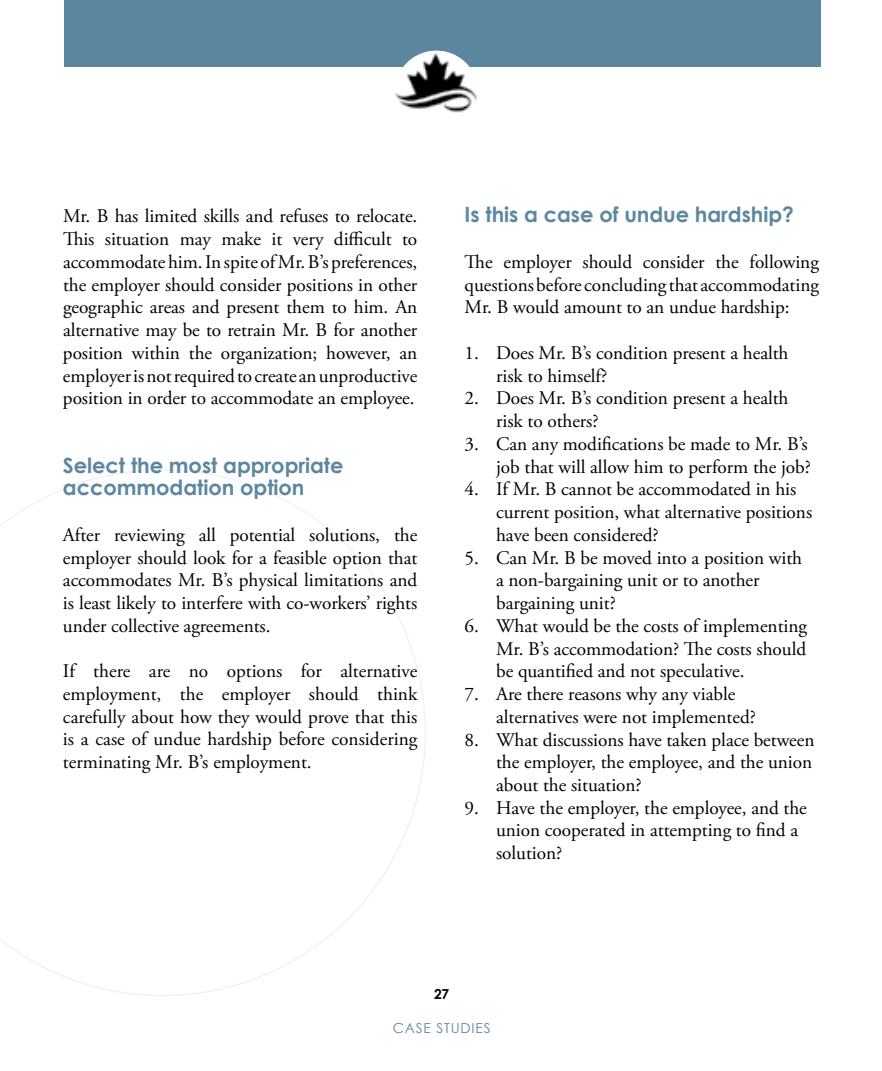
<style>
.page{position:relative;width:882px;height:1071px;background:#fff}
.page>*{position:absolute;margin:0;border:0;box-sizing:border-box;transform-origin:0 0}
.t1{font:700 21px/22.8px "Century Gothic";letter-spacing:-.005em;color:#5d87a1}
.t2{font:19.25px/22.8px "Adobe Garamond Pro";letter-spacing:-.005em;color:#000;text-align:justify}
.t3{font:13.83px "Century Gothic";letter-spacing:.06em;color:#5d87a1}
.t4{font:700 13.83px "Century Gothic";color:#000}
</style>
<div class="page">
<svg style="left:0;top:469px;width:426px;height:527px"></svg>
<div style="left:65px;top:0;width:756px;height:66px;background:#5d87a1"></div>
<img style="left:395px;top:51px;width:83px;height:62px">
<p class="t2" style="left:63px;top:205px;width:356px">Mr. B has limited skills and refuses to relocate.<br>This situation may make it very difficult to accommodate him. In spite of Mr. B’s preferences, the employer should consider positions in other geographic areas and present them to him. An alternative may be to retrain Mr. B for another position within the organization; however, an employer is not required to create an unproductive position in order to accommodate an employee.</p>
<p class="t1" style="left:63px;top:453px;width:282px">Select the most appropriate accommodation option</p>
<p class="t2" style="left:63px;top:524px;width:356px">After reviewing all potential solutions, the employer should look for a feasible option that accommodates Mr. B’s physical limitations and is least likely to interfere with co-workers’ rights under collective agreements.</p>
<p class="t2" style="left:63px;top:660px;width:356px">If there are no options for alternative employment, the employer should think carefully about how they would prove that this is a case of undue hardship before considering terminating Mr. B’s employment.</p>
<p class="t1" style="left:465px;top:203px;width:331px">Is this a case of undue hardship?</p>
<p class="t2" style="left:465px;top:251px;width:356px">The employer should consider the following questions before concluding that accommodating Mr. B would amount to an undue hardship:</p>
<p class="t2" style="left:496px;top:342px;width:294px;text-indent:-31px">1. Does Mr. B’s condition present a health risk to himself?</p>
<p class="t2" style="left:496px;top:387px;width:294px;text-indent:-31px">2. Does Mr. B’s condition present a health risk to others?</p>
<p class="t2" style="left:465px;top:433px;width:348px;text-align:right">3. Can any modifications be made to Mr. B’s job that will allow him to perform the job?</p>
<p class="t2" style="left:496px;top:478px;width:318px;text-align:left;text-indent:-31px">4. If Mr. B cannot be accommodated in his current position, what alternative positions have been considered?</p>
<p class="t2" style="left:496px;top:547px;width:308px;text-align:left;text-indent:-31px">5. Can Mr. B be moved into a position with a non-bargaining unit or to another bargaining unit?</p>
<p class="t2" style="left:496px;top:615px;width:312px;text-indent:-31px">6. What would be the costs of implementing Mr. B’s accommodation? The costs should be quantified and not speculative.</p>
<p class="t2" style="left:496px;top:683px;width:261px;text-indent:-31px">7. Are there reasons why any viable alternatives were not implemented?</p>
<p class="t2" style="left:496px;top:729px;width:320px;text-indent:-31px">8. What discussions have taken place between the employer, the employee, and the union about the situation?</p>
<p class="t2" style="left:496px;top:797px;width:312px;text-align:left;text-indent:-31px">9. Have the employer, the employee, and the union cooperated in attempting to find a solution?</p>
<p class="t4" style="left:434px;top:985px;width:16px">27</p>
<p class="t3" style="left:393px;top:1020px;width:99px">CASE STUDIES</p>
</div>
